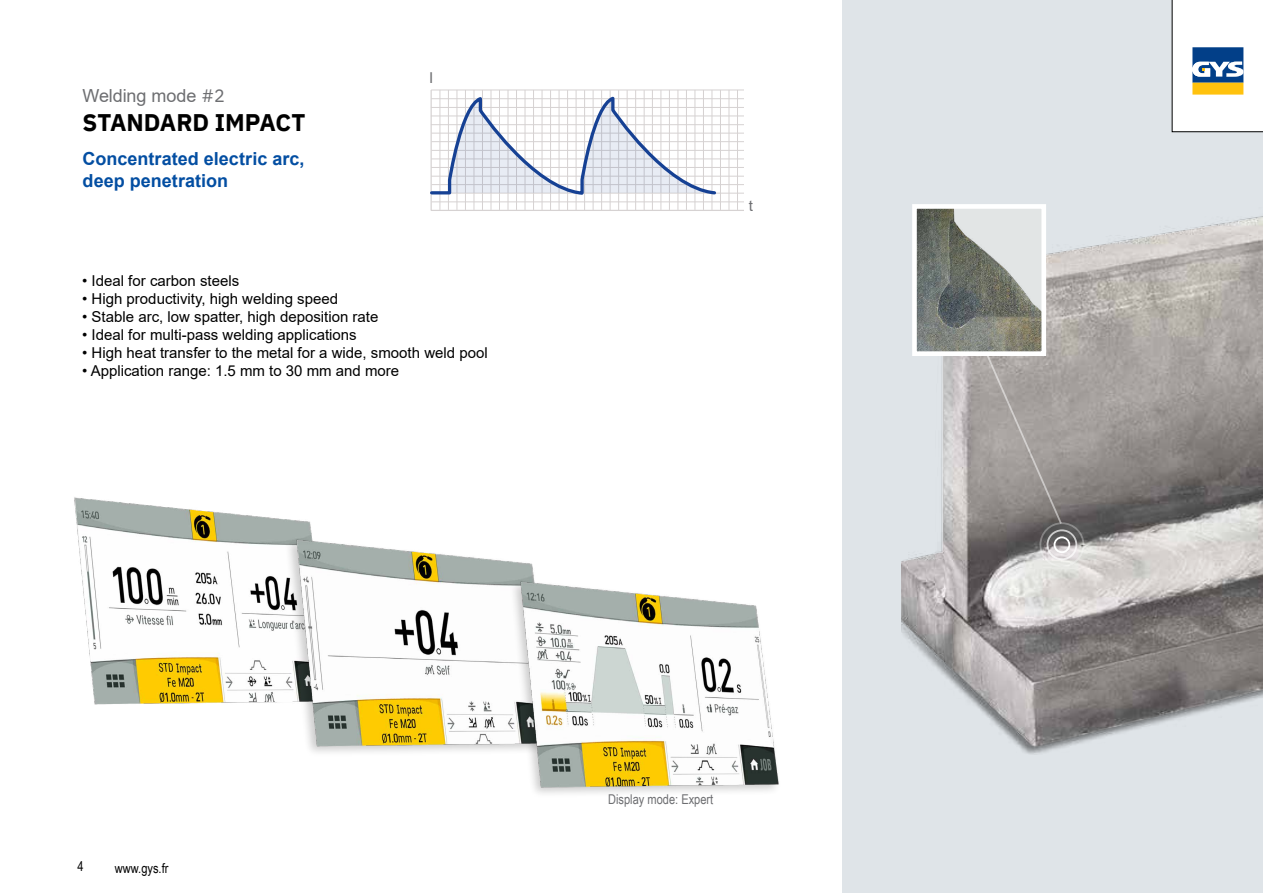
<style>
.page{position:relative;width:1263px;height:893px;background:#fff}
.page>*{position:absolute;margin:0;border:0;box-sizing:border-box;transform-origin:0 0}
.t1{font:700 24px "IBM Plex Sans";color:#000}
.chapo_labeur{font:700 18px/21.6px "Arial";color:#034ea2}
.t2{font:18px "Arial";letter-spacing:-.005em;color:#6d6e71}
.t3{font:15px "Arial";color:#000}
.t4{font:15px "Arial";color:#6d6e71}
.t5{font:13.5px "Arial Narrow";color:#6d6e71}
.t6{font:13.5px "Arial Narrow";color:#000}
.s1{font-family:"IBM Plex Sans"}
</style>
<div class="page">
<div style="left:842px;top:0;width:421px;height:893px;background:#dfe4e8"></div>
<hr style="left:432px;top:202px;width:312px;height:1px;background:#d6d2d2">
<hr style="left:432px;top:193px;width:312px;height:1px;background:#d6d2d2">
<hr style="left:432px;top:184px;width:312px;height:1px;background:#d6d2d2">
<hr style="left:431px;top:176px;width:313px;height:1px;background:#d6d2d2">
<hr style="left:431px;top:167px;width:313px;height:1px;background:#d6d2d2">
<hr style="left:431px;top:159px;width:313px;height:1px;background:#d6d2d2">
<hr style="left:431px;top:150px;width:313px;height:1px;background:#d6d2d2">
<hr style="left:431px;top:141px;width:313px;height:1px;background:#d6d2d2">
<hr style="left:431px;top:133px;width:313px;height:1px;background:#d6d2d2">
<hr style="left:431px;top:124px;width:313px;height:1px;background:#d6d2d2">
<hr style="left:431px;top:116px;width:313px;height:1px;background:#d6d2d2">
<hr style="left:431px;top:107px;width:313px;height:1px;background:#d6d2d2">
<hr style="left:431px;top:98px;width:313px;height:1px;background:#d6d2d2">
<hr style="left:431px;top:90px;width:313px;height:1px;background:#d6d2d2">
<hr style="left:430px;top:90px;width:2px;height:120px;background:#d6d2d2">
<hr style="left:431px;top:210px;width:313px;height:1px;background:#d6d2d2">
<hr style="left:440px;top:90px;width:1px;height:120px;background:#d6d2d2">
<hr style="left:448px;top:90px;width:1px;height:120px;background:#d6d2d2">
<hr style="left:457px;top:90px;width:1px;height:120px;background:#d6d2d2">
<hr style="left:465px;top:90px;width:1px;height:120px;background:#d6d2d2">
<hr style="left:474px;top:90px;width:1px;height:120px;background:#d6d2d2">
<hr style="left:482px;top:90px;width:1px;height:120px;background:#d6d2d2">
<hr style="left:491px;top:90px;width:1px;height:120px;background:#d6d2d2">
<hr style="left:499px;top:90px;width:1px;height:120px;background:#d6d2d2">
<hr style="left:508px;top:90px;width:1px;height:120px;background:#d6d2d2">
<hr style="left:516px;top:90px;width:1px;height:120px;background:#d6d2d2">
<hr style="left:525px;top:90px;width:1px;height:120px;background:#d6d2d2">
<hr style="left:533px;top:90px;width:1px;height:120px;background:#d6d2d2">
<hr style="left:542px;top:90px;width:1px;height:120px;background:#d6d2d2">
<hr style="left:550px;top:90px;width:1px;height:120px;background:#d6d2d2">
<hr style="left:559px;top:90px;width:1px;height:120px;background:#d6d2d2">
<hr style="left:567px;top:90px;width:1px;height:120px;background:#d6d2d2">
<hr style="left:576px;top:90px;width:1px;height:120px;background:#d6d2d2">
<hr style="left:584px;top:90px;width:1px;height:120px;background:#d6d2d2">
<hr style="left:593px;top:90px;width:1px;height:120px;background:#d6d2d2">
<hr style="left:601px;top:90px;width:1px;height:120px;background:#d6d2d2">
<hr style="left:610px;top:90px;width:1px;height:120px;background:#d6d2d2">
<hr style="left:618px;top:90px;width:1px;height:120px;background:#d6d2d2">
<hr style="left:627px;top:90px;width:1px;height:120px;background:#d6d2d2">
<hr style="left:635px;top:90px;width:1px;height:120px;background:#d6d2d2">
<hr style="left:644px;top:90px;width:1px;height:120px;background:#d6d2d2">
<hr style="left:652px;top:90px;width:1px;height:120px;background:#d6d2d2">
<hr style="left:661px;top:90px;width:1px;height:120px;background:#d6d2d2">
<hr style="left:669px;top:90px;width:1px;height:120px;background:#d6d2d2">
<hr style="left:678px;top:90px;width:1px;height:120px;background:#d6d2d2">
<hr style="left:686px;top:90px;width:1px;height:120px;background:#d6d2d2">
<hr style="left:695px;top:90px;width:1px;height:120px;background:#d6d2d2">
<hr style="left:703px;top:90px;width:1px;height:120px;background:#d6d2d2">
<hr style="left:712px;top:90px;width:1px;height:120px;background:#d6d2d2">
<hr style="left:720px;top:90px;width:1px;height:120px;background:#d6d2d2">
<hr style="left:729px;top:90px;width:1px;height:120px;background:#d6d2d2">
<hr style="left:737px;top:90px;width:1px;height:120px;background:#d6d2d2">
<svg style="left:430px;top:94px;width:288px;height:103px"></svg>
<img style="left:901px;top:77px;width:362px;height:678px">
<svg style="left:1172px;top:0;width:91px;height:132px;background:#e0e3e2"></svg>
<img style="left:74px;top:497px;width:238px;height:208px">
<img style="left:276px;top:533px;width:258px;height:220px">
<img style="left:500px;top:574px;width:279px;height:220px">
<img style="left:918px;top:210px;width:122px;height:140px">
<div style="left:912px;top:204px;width:134px;height:152px;border:5px solid #fff"></div>
<div style="left:1039px;top:522px;width:45px;height:45px;border:2px solid #fff;border-radius:50%"></div>
<div style="left:1046px;top:529px;width:31px;height:31px;border:2px solid #fff;border-radius:50%"></div>
<div style="left:1053px;top:536px;width:17px;height:17px;border:2px solid #fff;border-radius:50%"></div>
<svg style="left:984px;top:351px;width:79px;height:174px;background:#a19c99"></svg>
<p class="t2" style="left:83px;top:83px;width:144px">Welding mode <span class="s1">#2</span></p>
<p class="t1" style="left:83px;top:103px;width:224px">STANDARD IMPACT</p>
<p class="chapo_labeur" style="left:83px;top:148px;width:223px">Concentrated electric arc, deep penetration</p>
<p class="t4" style="left:429px;top:67px;width:6px">I</p>
<p class="t3" style="left:82px;top:270px;width:158px">• Ideal for carbon steels</p>
<p class="t3" style="left:82px;top:288px;width:257px">• High productivity, high welding speed</p>
<p class="t3" style="left:82px;top:306px;width:298px">• Stable arc, low spatter, high deposition rate</p>
<p class="t3" style="left:82px;top:324px;width:276px">• Ideal for multi-pass welding applications</p>
<p class="t3" style="left:82px;top:342px;width:407px">• High heat transfer to the metal for a wide, smooth weld pool</p>
<p class="t3" style="left:82px;top:360px;width:319px">• Application range: 1.5 mm to 30 mm and more</p>
<p class="t4" style="left:749px;top:195px;width:6px">t</p>
<p class="t6" style="left:78px;top:857px;width:8px">4</p>
<p class="t6" style="left:115px;top:858px;width:55px">www.gys.fr</p>
<p class="t5" style="left:608px;top:789px;width:107px">Display mode: Expert</p>
</div>
